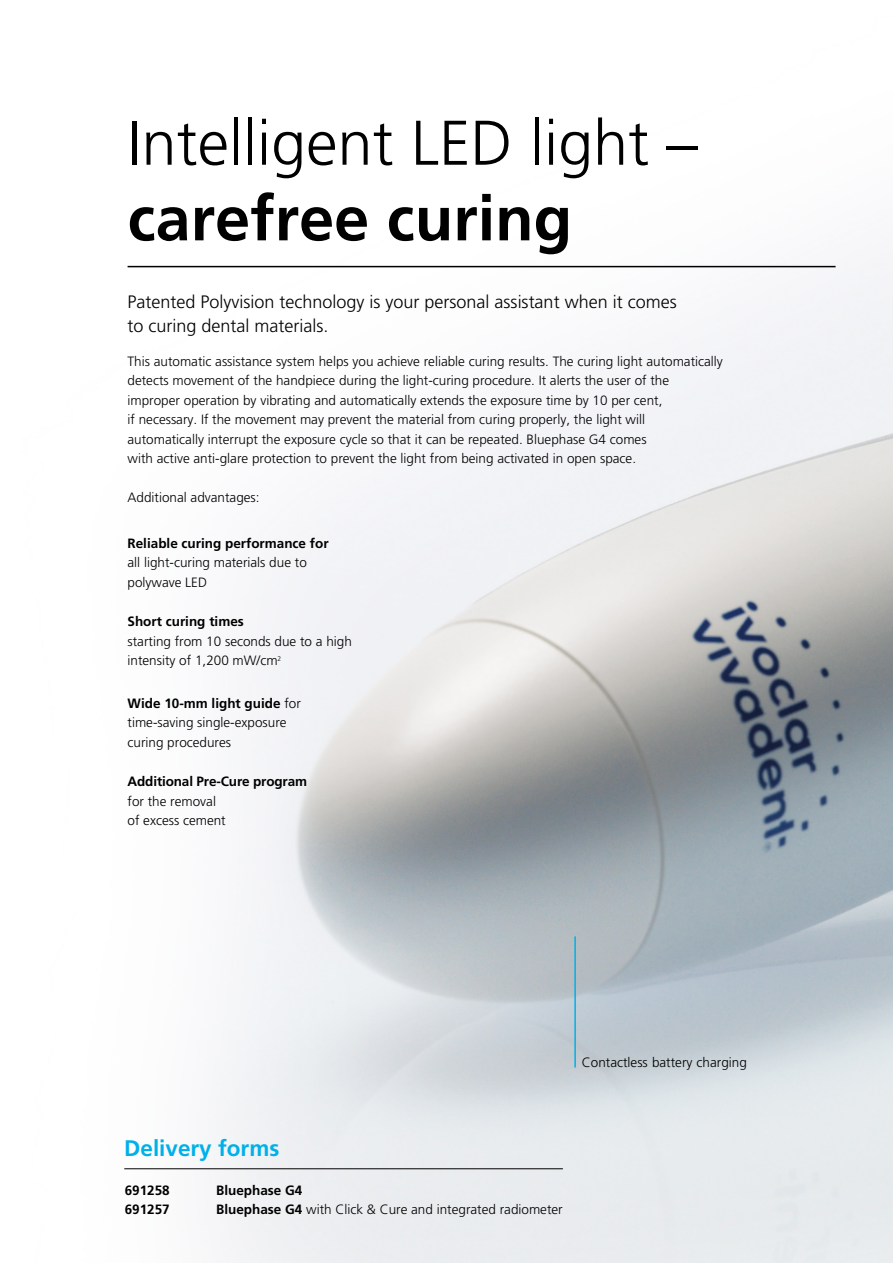
<style>
.page{position:relative;width:893px;height:1263px;background:#fff}
.page>*{position:absolute;margin:0;border:0;box-sizing:border-box;transform-origin:0 0}
.t1{font:300 63px "Frutiger";color:#000}
.t2{font:700 63px "Frutiger";color:#000}
.t3{font:700 22.5px "Frutiger";color:#00b0e9}
.t4{font:300 18px/24px "Frutiger";color:#000}
.t5{font:300 13.5px/19.5px "Frutiger";color:#000}
.t6{font:700 13.5px "Frutiger";color:#000}
.s1{font-weight:700}
</style>
<div class="page">
<img style="left:124px;top:232px;width:769px;height:1031px">
<hr style="left:574px;top:936px;width:2px;height:131px;background:#00b0e9">
<hr style="left:128px;top:266px;width:708px;height:1px;background:#000">
<hr style="left:124px;top:1168px;width:439px;height:1px;background:#000">
<h1 class="t1" style="left:128px;top:107px;width:572px">Intelligent LED light –</h1>
<h1 class="t2" style="left:128px;top:181px;width:446px">carefree curing</h1>
<h3 class="t4" style="left:128px;top:290px;width:551px">Patented Polyvision technology is your personal assistant when it comes to curing dental materials.</h3>
<p class="t5" style="left:128px;top:352px;width:597px">This automatic assistance system helps you achieve reliable curing results. The curing light automatically detects movement of the handpiece during the light-curing procedure. It alerts the user of the improper operation by vibrating and automatically extends the exposure time by 10 per cent,<br>if necessary. If the movement may prevent the material from curing properly, the light will automatically interrupt the exposure cycle so that it can be repeated. Bluephase G4 comes<br>with active anti-glare protection to prevent the light from being activated in open space.</p>
<p class="t5" style="left:128px;top:488px;width:134px">Additional advantages:</p>
<p class="t6" style="left:128px;top:535px;width:203px">Reliable curing performance for</p>
<p class="t5" style="left:128px;top:553px;width:181px">all light-curing materials due to polywave LED</p>
<p class="t6" style="left:128px;top:614px;width:118px">Short curing times</p>
<p class="t5" style="left:128px;top:631px;width:226px">starting from 10 seconds due to a high intensity of 1,200 mW/cm<sup>2</sup></p>
<p class="t5" style="left:128px;top:694px;width:175px"><span class="s1">Wide 10-mm light guide</span> for time-saving single-exposure curing procedures</p>
<p class="t6" style="left:128px;top:774px;width:181px">Additional Pre-Cure program</p>
<p class="t5" style="left:128px;top:792px;width:100px">for the removal of excess cement</p>
<p class="t5" style="left:582px;top:1053px;width:167px">Contactless battery charging</p>
<h2 class="t3" style="left:124px;top:1134px;width:157px">Delivery forms</h2>
<p class="t6" style="left:125px;top:1182px;width:47px">691258</p>
<p class="t6" style="left:216px;top:1182px;width:88px">Bluephase G4</p>
<p class="t6" style="left:125px;top:1202px;width:47px">691257</p>
<p class="t5" style="left:216px;top:1200px;width:348px"><span class="s1">Bluephase G4</span> with Click &amp; Cure and integrated radiometer</p>
</div>
